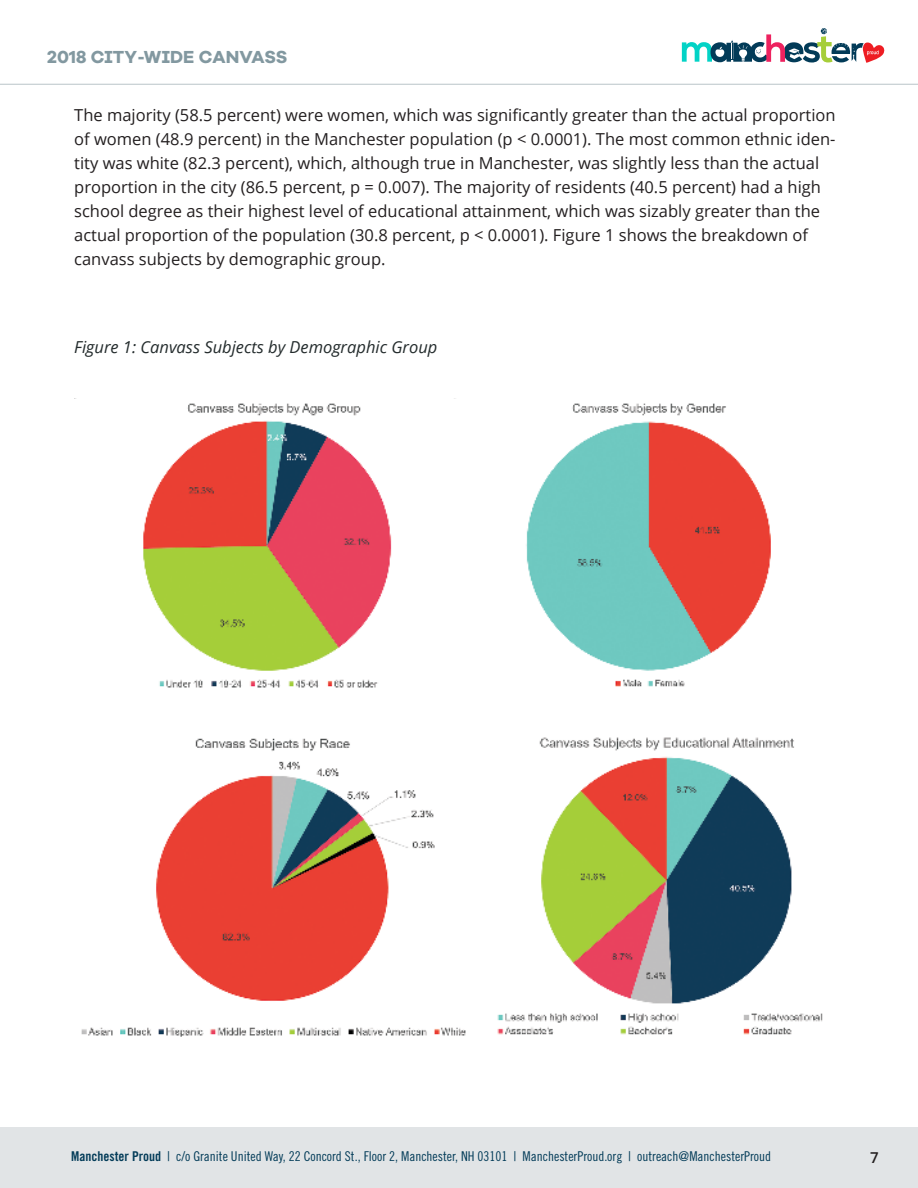
<style>
.page{position:relative;width:918px;height:1188px;background:#fff}
.page>*{position:absolute;margin:0;border:0;box-sizing:border-box;transform-origin:0 0}
.t1{font:700 18px "Galano Grotesque Alt DEMO";letter-spacing:.01em;color:#8298a0}
.t2{font:16.5px/24px "Open Sans";color:#231f20}
.t3{font:italic 16.5px "Open Sans";color:#242c2d}
.t4{font:600 15px "Open Sans";color:#231f20}
.t5{font:13.5px "Trade Gothic LT Std Cn 18";color:#023b58}
.s1{font-family:"Arial";font-size:19.5px}
.s2{font-family:"Trade Gothic LT Std Bd Cn 20"}
</style>
<div class="page">
<div style="left:0;top:1128px;width:918px;height:60px;background:#e1e4e6"></div>
<svg style="left:682px;top:28px;width:202px;height:35px"></svg>
<hr style="left:0;top:84px;width:918px;height:1px;background:#bac4c9">
<img style="left:74px;top:398px;width:749px;height:639px">
<p class="t1" style="left:47px;top:49px;width:242px">2018 CITY<span class="s1">-</span>WIDE CANVASS</p>
<p class="t2" style="left:74px;top:102px;width:763px">The majority (58.5 percent) were women, which was significantly greater than the actual proportion of women (48.9 percent) in the Manchester population (p &lt; 0.0001). The most common ethnic iden&shy;tity was white (82.3 percent), which, although true in Manchester, was slightly less than the actual proportion in the city (86.5 percent, p = 0.007). The majority of residents (40.5 percent) had a high school degree as their highest level of educational attainment, which was sizably greater than the actual proportion of the population (30.8 percent, p &lt; 0.0001). Figure 1 shows the breakdown of canvass subjects by demographic group.</p>
<p class="t3" style="left:74px;top:335px;width:365px">Figure 1: Canvass Subjects by Demographic Group</p>
<p class="t5" style="left:71px;top:1148px;width:701px"><span class="s2">Manchester Proud</span> | c/o Granite United Way, 22 Concord St., Floor 2, Manchester, NH 03101 | ManchesterProud.org | outreach@ManchesterProud</p>
<p class="t4" style="left:870px;top:1147px;width:10px">7</p>
</div>
